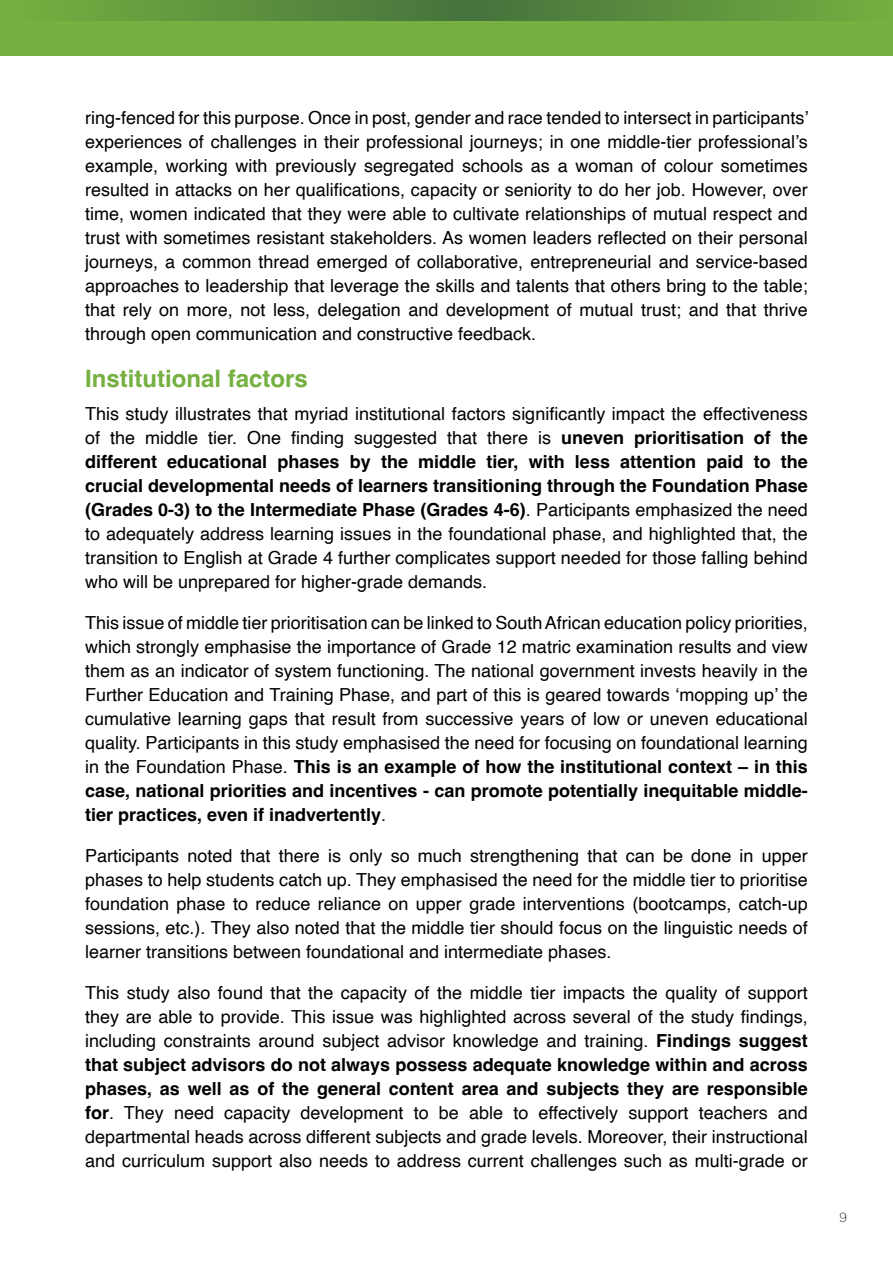
<style>
.page{position:relative;width:893px;height:1263px;background:#fff}
.page>*{position:absolute;margin:0;border:0;box-sizing:border-box;transform-origin:0 0}
.t1{font:700 24px "Helvetica";color:#75b040}
.t2{font:18px/24px "Helvetica";color:#000;text-align:justify}
.t3{font:300 13.5px "Helvetica";color:#575756}
.s1{font-weight:700}
</style>
<div class="page">
<svg style="left:0;top:0;width:893px;height:21px;background:#5d913e"></svg>
<div style="left:0;top:21px;width:893px;height:34px;background:#75b040"></div>
<p class="t2" style="left:85px;top:106px;width:725px">ring-fenced for this purpose. Once in post, gender and race tended to intersect in participants’ experiences of challenges in their professional journeys; in one middle-tier professional’s example, working with previously segregated schools as a woman of colour sometimes resulted in attacks on her qualifications, capacity or seniority to do her job. However, over time, women indicated that they were able to cultivate relationships of mutual respect and trust with sometimes resistant stakeholders. As women leaders reflected on their personal journeys, a common thread emerged of collaborative, entrepreneurial and service-based approaches to leadership that leverage the skills and talents that others bring to the table; that rely on more, not less, delegation and development of mutual trust; and that thrive through open communication and constructive feedback.</p>
<h1 class="t1" style="left:85px;top:364px;width:224px">Institutional factors</h1>
<p class="t2" style="left:85px;top:402px;width:724px">This study illustrates that myriad institutional factors significantly impact the effectiveness of the middle tier. One finding suggested that there is <span class="s1">uneven prioritisation of the different educational phases by the middle tier, with less attention paid to the crucial developmental needs of learners transitioning through the Foundation Phase (Grades 0-3) to the Intermediate Phase (Grades 4-6)</span>. Participants emphasized the need to adequately address learning issues in the foundational phase, and highlighted that, the transition to English at Grade 4 further complicates support needed for those falling behind who will be unprepared for higher-grade demands.</p>
<p class="t2" style="left:85px;top:611px;width:724px">This issue of middle tier prioritisation can be linked to South African education policy priorities, which strongly emphasise the importance of Grade 12 matric examination results and view them as an indicator of system functioning. The national government invests heavily in the Further Education and Training Phase, and part of this is geared towards ‘mopping up’ the cumulative learning gaps that result from successive years of low or uneven educational quality. Participants in this study emphasised the need for focusing on foundational learning in the Foundation Phase. <span class="s1">This is an example of how the institutional context – in this case, national priorities and incentives - can promote potentially inequitable middle&shy;tier practices, even if inadvertently</span>.</p>
<p class="t2" style="left:85px;top:844px;width:724px">Participants noted that there is only so much strengthening that can be done in upper phases to help students catch up. They emphasised the need for the middle tier to prioritise foundation phase to reduce reliance on upper grade interventions (bootcamps, catch-up sessions, etc.). They also noted that the middle tier should focus on the linguistic needs of learner transitions between foundational and intermediate phases.</p>
<p class="t2" style="left:85px;top:981px;width:724px">This study also found that the capacity of the middle tier impacts the quality of support they are able to provide. This issue was highlighted across several of the study findings, including constraints around subject advisor knowledge and training. <span class="s1">Findings suggest that subject advisors do not always possess adequate knowledge within and across phases, as well as of the general content area and subjects they are responsible for</span>. They need capacity development to be able to effectively support teachers and departmental heads across different subjects and grade levels. Moreover, their instructional and curriculum support also needs to address current challenges such as multi-grade or</p>
<p class="t3" style="left:839px;top:1205px;width:9px">9</p>
</div>
